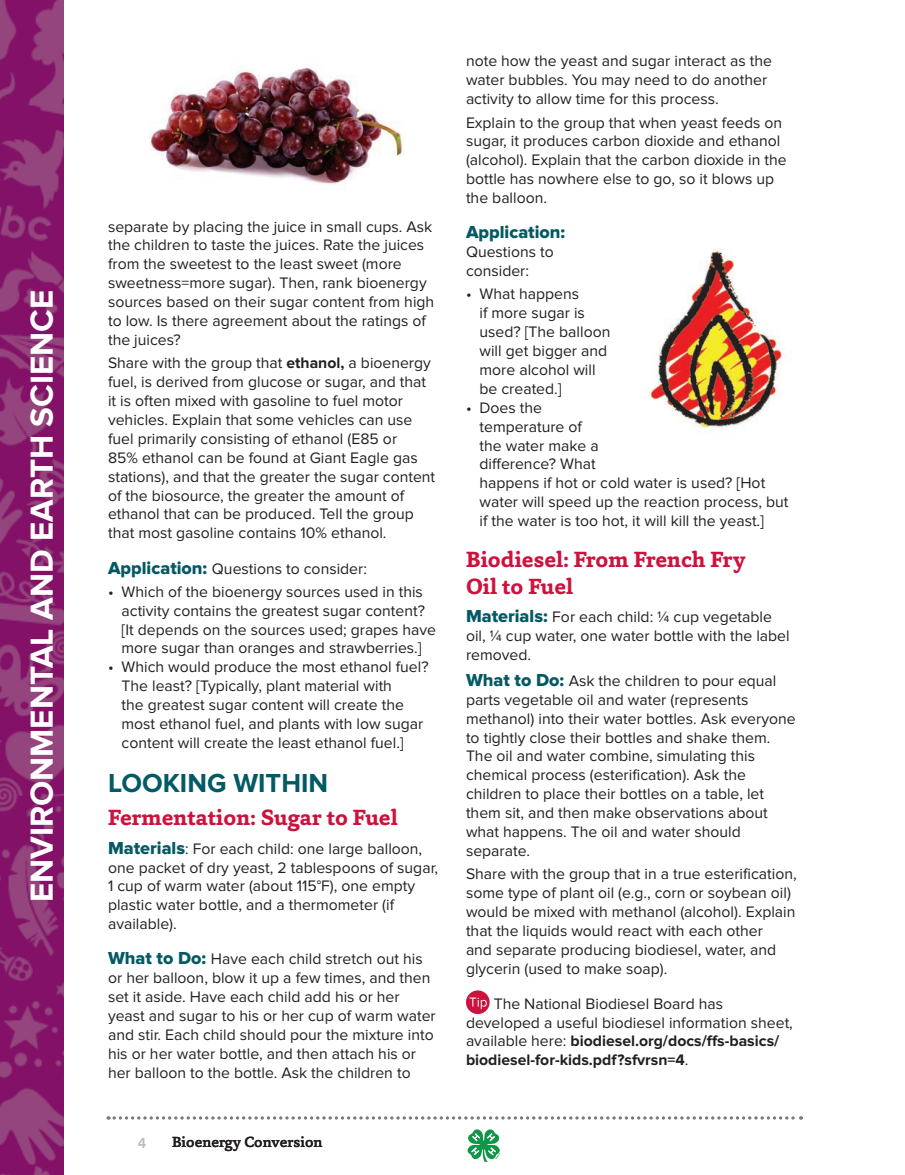
<style>
.page{position:relative;width:905px;height:1175px;background:#fff}
.page>*{position:absolute;margin:0;border:0;box-sizing:border-box;transform-origin:0 0}
.t1{font:700 33px "Proxima Nova";color:#fff}
.t2{font:700 27px "Proxima Nova";color:#035a64}
.t3{font:700 22.5px/27px "Capita";color:#cd123d}
.t4{font:18px "Proxima Nova Extrabld";color:#035a64}
.t5{font:15.75px/18.9px "Proxima Nova";color:#231f20}
.t6{font:500 15px "Capita";color:#231f20}
.t7{font:15px "Proxima Nova";color:#bbbaba}
.s1{font-weight:700}
.s2{font-family:"Proxima Nova Extrabld";font-size:18px;color:#035a64}
</style>
<div class="page">
<svg style="left:108px;top:1116px;width:693px;height:3px"></svg>
<svg style="left:467px;top:1129px;width:33px;height:33px"></svg>
<img style="left:0;top:0;width:64px;height:1174px">
<div style="left:466px;top:990px;width:23px;height:24px;background:#cd123d;border-radius:50%"></div>
<svg style="left:469px;top:997px;width:18px;height:12px"></svg>
<img style="left:647px;top:249px;width:137px;height:180px">
<img style="left:150px;top:67px;width:254px;height:117px">
<h1 class="t1" style="left:23px;top:902px;width:614px;rotate:-90deg">ENVIRONMENTAL AND EARTH SCIENCE</h1>
<p class="t5" style="left:108px;top:217px;width:328px">separate by placing the juice in small cups. Ask the children to taste the juices. Rate the juices from the sweetest to the least sweet (more sweetness=more sugar). Then, rank bioenergy sources based on their sugar content from high to low. Is there agreement about the ratings of the juices?</p>
<p class="t5" style="left:108px;top:354px;width:329px">Share with the group that <span class="s1">ethanol,</span> a bioenergy fuel, is derived from glucose or sugar, and that it is often mixed with gasoline to fuel motor vehicles. Explain that some vehicles can use fuel primarily consisting of ethanol (E85 or<br>85% ethanol can be found at Giant Eagle gas stations), and that the greater the sugar content of the biosource, the greater the amount of ethanol that can be produced. Tell the group that most gasoline contains 10% ethanol.</p>
<p class="t5" style="left:108px;top:559px;width:260px"><span class="s2">Application:</span> Questions to consider:</p>
<p class="t5" style="left:121px;top:582px;width:316px;text-indent:-13px">• Which of the bioenergy sources used in this activity contains the greatest sugar content? [It depends on the sources used; grapes have more sugar than oranges and strawberries.]</p>
<p class="t5" style="left:121px;top:658px;width:308px;text-indent:-13px">• Which would produce the most ethanol fuel?<br>The least? [Typically, plant material with<br>the greatest sugar content will create the most ethanol fuel, and plants with low sugar content will create the least ethanol fuel.]</p>
<h2 class="t2" style="left:108px;top:767px;width:222px">LOOKING WITHIN</h2>
<h3 class="t3" style="left:108px;top:804px;width:291px">Fermentation: Sugar to Fuel</h3>
<p class="t5" style="left:108px;top:839px;width:331px"><span class="s2">Materials</span>: For each child: one large balloon, one packet of dry yeast, 2 tablespoons of sugar, 1 cup of warm water (about 115°F), one empty plastic water bottle, and a thermometer (if available).</p>
<p class="t5" style="left:108px;top:950px;width:329px"><span class="s2">What to Do:</span> Have each child stretch out his or her balloon, blow it up a few times, and then set it aside. Have each child add his or her yeast and sugar to his or her cup of warm water and stir. Each child should pour the mixture into his or her water bottle, and then attach his or her balloon to the bottle. Ask the children to</p>
<p class="t7" style="left:138px;top:1134px;width:10px">4</p>
<p class="t6" style="left:172px;top:1132px;width:152px">Bioenergy Conversion</p>
<p class="t5" style="left:466px;top:52px;width:308px">note how the yeast and sugar interact as the water bubbles. You may need to do another activity to allow time for this process.</p>
<p class="t5" style="left:466px;top:113px;width:322px">Explain to the group that when yeast feeds on sugar, it produces carbon dioxide and ethanol (alcohol). Explain that the carbon dioxide in the bottle has nowhere else to go, so it blows up the balloon.</p>
<p class="t4" style="left:466px;top:222px;width:101px">Application:</p>
<p class="t5" style="left:466px;top:243px;width:89px">Questions to consider:</p>
<p class="t5" style="left:479px;top:285px;width:132px;text-indent:-13px">• What happens<br>if more sugar is used? [The balloon will get bigger and more alcohol will be created.]</p>
<p class="t5" style="left:479px;top:398px;width:310px;text-indent:-13px">• Does the<br>temperature of<br>the water make a<br>difference? What<br>happens if hot or cold water is used? [Hot water will speed up the reaction process, but if the water is too hot, it will kill the yeast.]</p>
<h3 class="t3" style="left:466px;top:545px;width:281px">Biodiesel: From French Fry<br>Oil to Fuel</h3>
<p class="t5" style="left:466px;top:607px;width:325px"><span class="s2">Materials:</span> For each child: ¼ cup vegetable oil, ¼ cup water, one water bottle with the label removed.</p>
<p class="t5" style="left:466px;top:671px;width:331px"><span class="s2">What to Do:</span> Ask the children to pour equal parts vegetable oil and water (represents methanol) into their water bottles. Ask everyone to tightly close their bottles and shake them.<br>The oil and water combine, simulating this chemical process (esterification). Ask the children to place their bottles on a table, let them sit, and then make observations about what happens. The oil and water should separate.</p>
<p class="t5" style="left:466px;top:864px;width:332px">Share with the group that in a true esterification, some type of plant oil (e.g., corn or soybean oil) would be mixed with methanol (alcohol). Explain that the liquids would react with each other<br>and separate producing biodiesel, water, and glycerin (used to make soap).</p>
<p class="t5" style="left:466px;top:994px;width:328px;text-indent:28px">The National Biodiesel Board has developed a useful biodiesel information sheet, available here: <span class="s1">biodiesel.org/docs/ffs-basics/ biodiesel-for-kids.pdf?sfvrsn=4</span>.</p>
</div>
